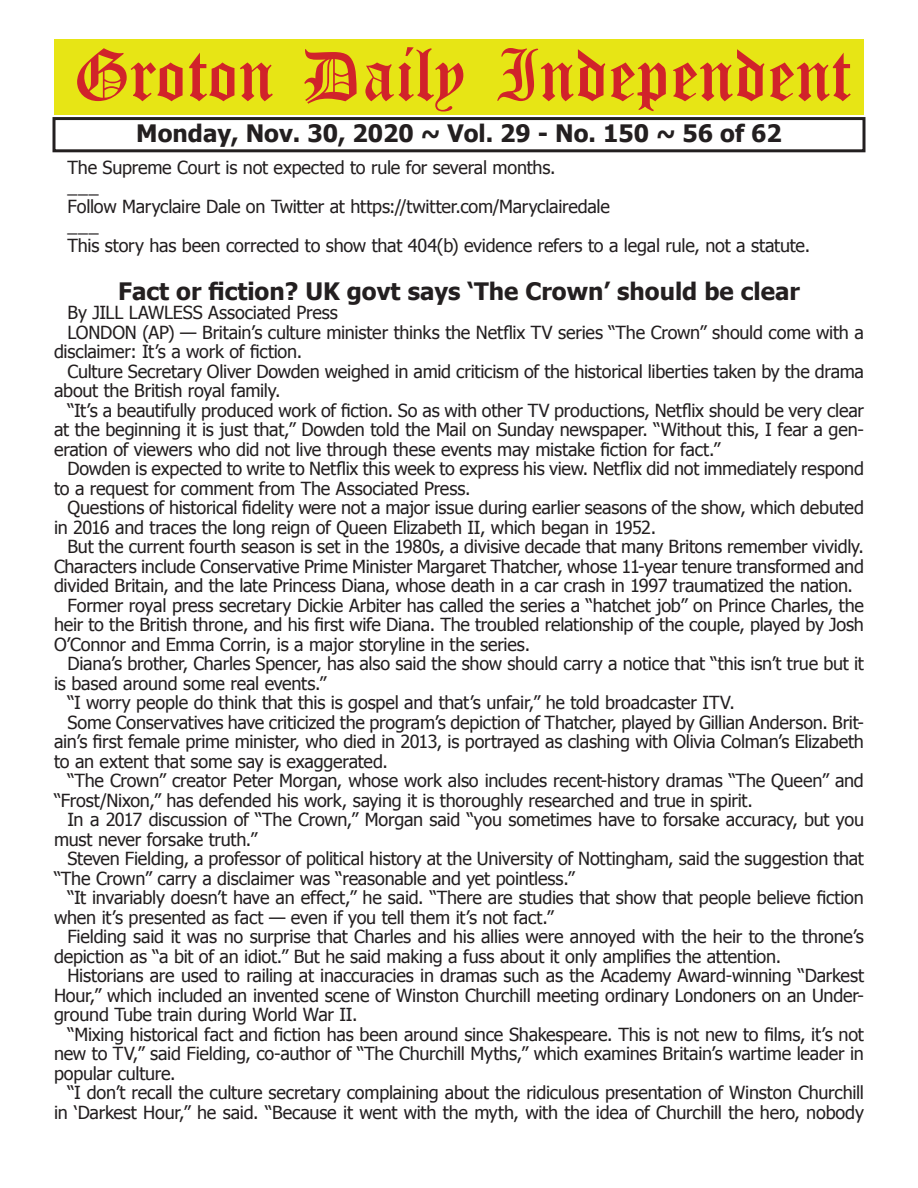
<style>
.page{position:relative;width:918px;height:1188px;background:#fff}
.page>*{position:absolute;margin:0;border:0;box-sizing:border-box;transform-origin:0 0}
.t1{font:54px "Old English Five";color:#d1232a}
.t2{font:700 24px "Tahoma";color:#231f20}
.t3{font:18px/19.5px "Tahoma";letter-spacing:-.01em;color:#231f20}
</style>
<div class="page">
<div style="left:52px;top:117px;width:814px;height:35px;border:3px solid #231f20"></div>
<div style="left:54px;top:40px;width:810px;height:75px;background:#e7e515"></div>
<h1 class="t1" style="left:73px;top:50px;width:779px">Groton Daily Independent</h1>
<h2 class="t2" style="left:136px;top:116px;width:647px">Monday, Nov. 30, 2020 ~ Vol. 29 - No. 150 ~ 56 of 62</h2>
<p class="t3" style="left:68px;top:156px;width:744px">The Supreme Court is not expected to rule for several months.<br>___<br>Follow Maryclaire Dale on Twitter at https://twitter.com/Maryclairedale<br>___<br>This story has been corrected to show that 404(b) evidence refers to a legal rule, not a statute.</p>
<h2 class="t2" style="left:118px;top:274px;width:683px">Fact or fiction? UK govt says ‘The Crown’ should be clear</h2>
<p class="t3" style="left:68px;top:302px;width:272px">By JILL LAWLESS Associated Press</p>
<p class="t3" style="left:68px;top:322px;width:798px">LONDON (AP) — Britain’s culture minister thinks the Netflix TV series “The Crown” should come with a</p>
<p class="t3" style="left:54px;top:341px;width:250px">disclaimer: It’s a work of fiction.</p>
<p class="t3" style="left:68px;top:361px;width:798px">Culture Secretary Oliver Dowden weighed in amid criticism of the historical liberties taken by the drama</p>
<p class="t3" style="left:54px;top:380px;width:228px">about the British royal family.</p>
<p class="t3" style="left:68px;top:400px;width:798px">“It’s a beautifully produced work of fiction. So as with other TV productions, Netflix should be very clear</p>
<p class="t3" style="left:54px;top:419px;width:812px">at the beginning it is just that,” Dowden told the Mail on Sunday newspaper. “Without this, I fear a gen-</p>
<p class="t3" style="left:54px;top:439px;width:668px">eration of viewers who did not live through these events may mistake fiction for fact.”</p>
<p class="t3" style="left:68px;top:458px;width:798px">Dowden is expected to write to Netflix this week to express his view. Netflix did not immediately respond</p>
<p class="t3" style="left:54px;top:478px;width:418px">to a request for comment from The Associated Press.</p>
<p class="t3" style="left:68px;top:497px;width:798px">Questions of historical fidelity were not a major issue during earlier seasons of the show, which debuted</p>
<p class="t3" style="left:54px;top:517px;width:604px">in 2016 and traces the long reign of Queen Elizabeth II, which began in 1952.</p>
<p class="t3" style="left:68px;top:536px;width:798px">But the current fourth season is set in the 1980s, a divisive decade that many Britons remember vividly.</p>
<p class="t3" style="left:54px;top:556px;width:812px">Characters include Conservative Prime Minister Margaret Thatcher, whose 11-year tenure transformed and</p>
<p class="t3" style="left:54px;top:575px;width:801px">divided Britain, and the late Princess Diana, whose death in a car crash in 1997 traumatized the nation.</p>
<p class="t3" style="left:68px;top:595px;width:798px">Former royal press secretary Dickie Arbiter has called the series a “hatchet job” on Prince Charles, the</p>
<p class="t3" style="left:54px;top:614px;width:811px">heir to the British throne, and his first wife Diana. The troubled relationship of the couple, played by Josh</p>
<p class="t3" style="left:54px;top:634px;width:478px">O’Connor and Emma Corrin, is a major storyline in the series.</p>
<p class="t3" style="left:68px;top:653px;width:798px">Diana’s brother, Charles Spencer, has also said the show should carry a notice that “this isn’t true but it</p>
<p class="t3" style="left:54px;top:673px;width:274px">is based around some real events.”</p>
<p class="t3" style="left:68px;top:692px;width:669px">“I worry people do think that this is gospel and that’s unfair,” he told broadcaster ITV.</p>
<p class="t3" style="left:68px;top:712px;width:798px">Some Conservatives have criticized the program’s depiction of Thatcher, played by Gillian Anderson. Brit-</p>
<p class="t3" style="left:54px;top:731px;width:811px">ain’s first female prime minister, who died in 2013, is portrayed as clashing with Olivia Colman’s Elizabeth</p>
<p class="t3" style="left:54px;top:751px;width:335px">to an extent that some say is exaggerated.</p>
<p class="t3" style="left:68px;top:770px;width:798px">“The Crown” creator Peter Morgan, whose work also includes recent-history dramas “The Queen” and</p>
<p class="t3" style="left:54px;top:790px;width:700px">“Frost/Nixon,” has defended his work, saying it is thoroughly researched and true in spirit.</p>
<p class="t3" style="left:68px;top:809px;width:798px">In a 2017 discussion of “The Crown,” Morgan said “you sometimes have to forsake accuracy, but you</p>
<p class="t3" style="left:54px;top:829px;width:205px">must never forsake truth.”</p>
<p class="t3" style="left:68px;top:848px;width:798px">Steven Fielding, a professor of political history at the University of Nottingham, said the suggestion that</p>
<p class="t3" style="left:54px;top:868px;width:522px">“The Crown” carry a disclaimer was “reasonable and yet pointless.”</p>
<p class="t3" style="left:68px;top:887px;width:798px">“It invariably doesn’t have an effect,” he said. “There are studies that show that people believe fiction</p>
<p class="t3" style="left:54px;top:907px;width:501px">when it’s presented as fact — even if you tell them it’s not fact.”</p>
<p class="t3" style="left:68px;top:926px;width:798px">Fielding said it was no surprise that Charles and his allies were annoyed with the heir to the throne’s</p>
<p class="t3" style="left:54px;top:946px;width:729px">depiction as “a bit of an idiot.” But he said making a fuss about it only amplifies the attention.</p>
<p class="t3" style="left:68px;top:965px;width:798px">Historians are used to railing at inaccuracies in dramas such as the Academy Award-winning “Darkest</p>
<p class="t3" style="left:54px;top:985px;width:812px">Hour,” which included an invented scene of Winston Churchill meeting ordinary Londoners on an Under-</p>
<p class="t3" style="left:54px;top:1004px;width:305px">ground Tube train during World War II.</p>
<p class="t3" style="left:68px;top:1024px;width:798px">“Mixing historical fact and fiction has been around since Shakespeare. This is not new to films, it’s not</p>
<p class="t3" style="left:54px;top:1043px;width:811px">new to TV,” said Fielding, co-author of “The Churchill Myths,” which examines Britain’s wartime leader in</p>
<p class="t3" style="left:54px;top:1063px;width:123px">popular culture.</p>
<p class="t3" style="left:68px;top:1082px;width:798px">“I don’t recall the culture secretary complaining about the ridiculous presentation of Winston Churchill</p>
<p class="t3" style="left:54px;top:1102px;width:811px">in ‘Darkest Hour,” he said. “Because it went with the myth, with the idea of Churchill the hero, nobody</p>
</div>
